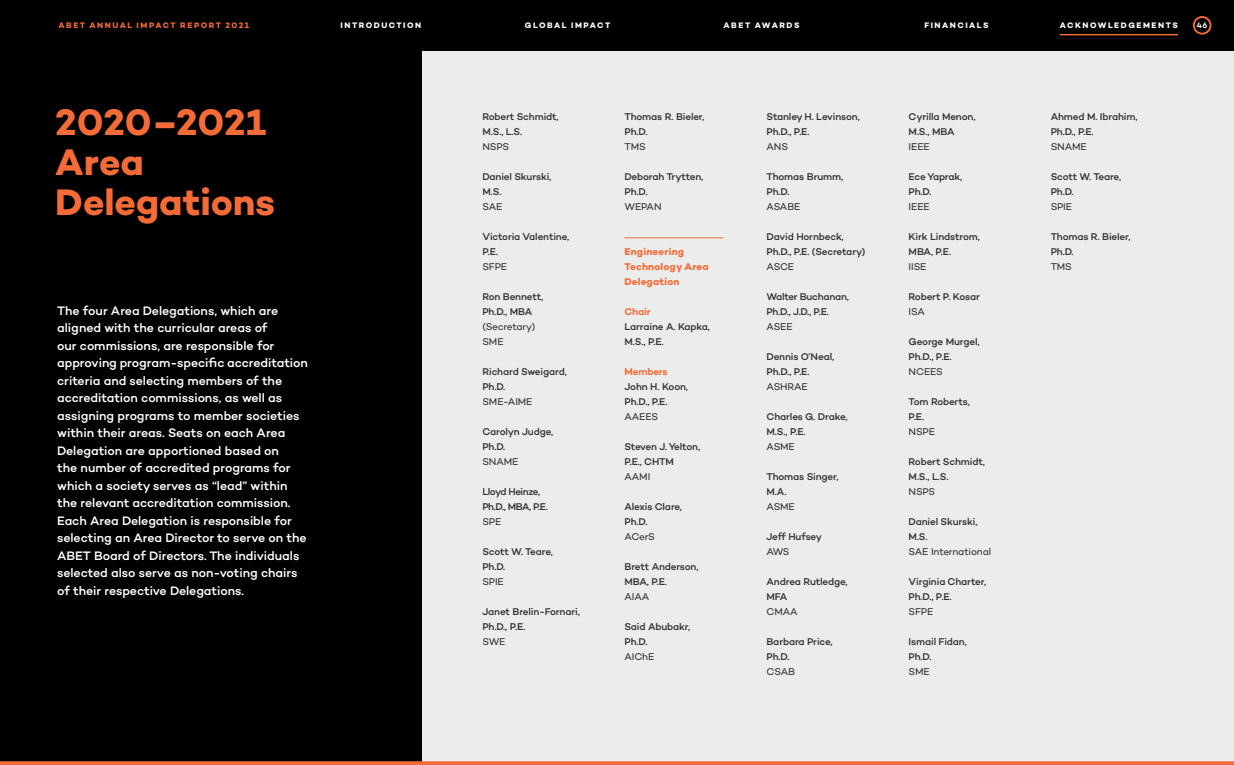
<style>
.page{position:relative;width:1234px;height:765px;background:#fff}
.page>*{position:absolute;margin:0;border:0;box-sizing:border-box;transform-origin:0 0}
.t1{font:700 37.5px/40px "Campton";color:#f36c38}
.t2{font:500 12.5px/17.5px "Campton";letter-spacing:-.005em;color:#fff}
.t3{font:500 10px/15px "Campton";letter-spacing:-.015em;color:#333}
.t4{font:10px/15px "Campton";letter-spacing:-.01em;color:#333}
.t5{font:700 10px/15px "Campton";letter-spacing:.015em;color:#f36c38}
.t6{font:500 10px/15px "Campton";letter-spacing:-.04em;color:#333}
.t7{font:600 10px "Campton";letter-spacing:-.015em;color:#f36c38}
.t8{font:700 8.12px "Campton";letter-spacing:.18em;color:#fff}
.t9{font:700 8.12px "Campton";letter-spacing:.18em;color:#f36c38}
.t10{font:600 8.12px "Campton";color:#fff}
</style>
<div class="page">
<div style="left:0;top:0;width:1233px;height:765px;background:#ebecec"></div>
<div style="left:0;top:15px;width:421px;height:750px;background:#000"></div>
<svg style="left:0;top:761px;width:1233px;height:4px;background:#ed6e3d"></svg>
<hr style="left:624px;top:238px;width:99px;height:1px;background:#f36c38">
<div style="left:0;top:0;width:1233px;height:51px;background:#000"></div>
<div style="left:1192px;top:16px;width:18px;height:19px;border:2px solid #f36c38;border-radius:50%"></div>
<hr style="left:1059px;top:34px;width:118px;height:1px;background:#f36c38">
<p class="t9" style="left:58px;top:20px;width:192px">ABET ANNUAL IMPACT REPORT 2021</p>
<p class="t8" style="left:340px;top:20px;width:82px">INTRODUCTION</p>
<p class="t8" style="left:525px;top:20px;width:87px">GLOBAL IMPACT</p>
<p class="t8" style="left:723px;top:20px;width:77px">ABET AWARDS</p>
<p class="t8" style="left:924px;top:20px;width:66px">FINANCIALS</p>
<p class="t8" style="left:1059px;top:20px;width:119px">ACKNOWLEDGEMENTS</p>
<p class="t10" style="left:1196px;top:20px;width:12px">46</p>
<h1 class="t1" style="left:55px;top:102px;width:221px">2020–2021<br>Area<br>Delegations</h1>
<p class="t3" style="left:766px;top:109px;width:95px">Stanley H. Levinson,<br>Ph.D., P.E.</p>
<p class="t3" style="left:482px;top:109px;width:78px">Robert Schmidt,<br>M.S., L.S.</p>
<p class="t4" style="left:482px;top:139px;width:28px">NSPS</p>
<p class="t3" style="left:482px;top:169px;width:70px">Daniel Skurski,<br>M.S.</p>
<p class="t4" style="left:482px;top:199px;width:21px">SAE</p>
<p class="t3" style="left:482px;top:229px;width:88px">Victoria Valentine,<br>P.E.</p>
<p class="t4" style="left:482px;top:259px;width:26px">SFPE</p>
<p class="t3" style="left:482px;top:289px;width:62px">Ron Bennett,<br>Ph.D., MBA</p>
<p class="t4" style="left:482px;top:319px;width:54px">(Secretary)<br>SME</p>
<p class="t3" style="left:482px;top:364px;width:86px">Richard Sweigard,<br>Ph.D.</p>
<p class="t4" style="left:482px;top:394px;width:52px">SME-AIME</p>
<p class="t3" style="left:482px;top:424px;width:72px">Carolyn Judge,<br>Ph.D.</p>
<p class="t4" style="left:482px;top:454px;width:38px">SNAME</p>
<p class="t6" style="left:482px;top:484px;width:67px">Lloyd Heinze,<br>Ph.D., MBA, P.E.</p>
<p class="t4" style="left:482px;top:514px;width:20px">SPE</p>
<p class="t3" style="left:482px;top:544px;width:72px">Scott W. Teare,<br>Ph.D.</p>
<p class="t4" style="left:482px;top:574px;width:23px">SPIE</p>
<p class="t3" style="left:482px;top:604px;width:99px">Janet Brelin-Fornari,<br>Ph.D., P.E.</p>
<p class="t4" style="left:482px;top:634px;width:25px">SWE</p>
<p class="t3" style="left:624px;top:109px;width:81px">Thomas R. Bieler,<br>Ph.D.</p>
<p class="t4" style="left:624px;top:139px;width:23px">TMS</p>
<p class="t3" style="left:624px;top:169px;width:80px">Deborah Trytten,<br>Ph.D.</p>
<p class="t4" style="left:624px;top:199px;width:39px">WEPAN</p>
<p class="t5" style="left:624px;top:244px;width:86px">Engineering<br>Technology Area<br>Delegation</p>
<p class="t7" style="left:624px;top:305px;width:28px">Chair</p>
<p class="t3" style="left:624px;top:319px;width:87px">Larraine A. Kapka,<br>M.S., P.E.</p>
<p class="t7" style="left:624px;top:365px;width:45px">Members</p>
<p class="t3" style="left:624px;top:379px;width:65px">John H. Koon,<br>Ph.D., P.E.</p>
<p class="t4" style="left:624px;top:409px;width:35px">AAEES</p>
<p class="t3" style="left:624px;top:439px;width:77px">Steven J. Yelton,<br>P.E., CHTM</p>
<p class="t4" style="left:624px;top:469px;width:27px">AAMI</p>
<p class="t3" style="left:624px;top:499px;width:59px">Alexis Clare,<br>Ph.D.</p>
<p class="t4" style="left:624px;top:529px;width:32px">ACerS</p>
<p class="t3" style="left:624px;top:559px;width:76px">Brett Anderson,<br>MBA, P.E.</p>
<p class="t4" style="left:624px;top:589px;width:26px">AIAA</p>
<p class="t3" style="left:624px;top:619px;width:67px">Said Abubakr,<br>Ph.D.</p>
<p class="t4" style="left:624px;top:649px;width:31px">AIChE</p>
<p class="t4" style="left:766px;top:139px;width:23px">ANS</p>
<p class="t3" style="left:766px;top:169px;width:78px">Thomas Brumm,<br>Ph.D.</p>
<p class="t4" style="left:766px;top:199px;width:35px">ASABE</p>
<p class="t3" style="left:766px;top:229px;width:100px">David Hornbeck,<br>Ph.D., P.E. (Secretary)</p>
<p class="t4" style="left:766px;top:259px;width:29px">ASCE</p>
<p class="t3" style="left:766px;top:289px;width:84px">Walter Buchanan,<br>Ph.D., J.D., P.E.</p>
<p class="t4" style="left:766px;top:319px;width:28px">ASEE</p>
<p class="t3" style="left:766px;top:349px;width:69px">Dennis O’Neal,<br>Ph.D., P.E.</p>
<p class="t4" style="left:766px;top:379px;width:43px">ASHRAE</p>
<p class="t3" style="left:766px;top:409px;width:82px">Charles G. Drake,<br>M.S., P.E.</p>
<p class="t4" style="left:766px;top:439px;width:30px">ASME</p>
<p class="t3" style="left:766px;top:469px;width:73px">Thomas Singer,<br>M.A.</p>
<p class="t4" style="left:766px;top:499px;width:30px">ASME</p>
<p class="t3" style="left:766px;top:529px;width:57px">Jeff Hufsey</p>
<p class="t4" style="left:766px;top:544px;width:25px">AWS</p>
<p class="t3" style="left:766px;top:574px;width:83px">Andrea Rutledge,<br>MFA</p>
<p class="t4" style="left:766px;top:604px;width:33px">CMAA</p>
<p class="t3" style="left:766px;top:634px;width:68px">Barbara Price,<br>Ph.D.</p>
<p class="t4" style="left:766px;top:664px;width:30px">CSAB</p>
<p class="t2" style="left:57px;top:302px;width:252px">The four Area Delegations, which are aligned with the curricular areas of<br>our commissions, are responsible for approving program-specific accreditation criteria and selecting members of the accreditation commissions, as well as assigning programs to member societies within their areas. Seats on each Area Delegation are apportioned based on<br>the number of accredited programs for which a society serves as “lead” within the relevant accreditation commission.<br>Each Area Delegation is responsible for selecting an Area Director to serve on the ABET Board of Directors. The individuals selected also serve as non-voting chairs of their respective Delegations.</p>
<p class="t3" style="left:908px;top:109px;width:68px">Cyrilla Menon,<br>M.S., MBA</p>
<p class="t4" style="left:908px;top:139px;width:23px">IEEE</p>
<p class="t3" style="left:908px;top:169px;width:55px">Ece Yaprak,<br>Ph.D.</p>
<p class="t4" style="left:908px;top:199px;width:23px">IEEE</p>
<p class="t3" style="left:908px;top:229px;width:73px">Kirk Lindstrom,<br>MBA, P.E.</p>
<p class="t4" style="left:908px;top:259px;width:19px">IISE</p>
<p class="t3" style="left:908px;top:289px;width:73px">Robert P. Kosar</p>
<p class="t4" style="left:908px;top:304px;width:18px">ISA</p>
<p class="t3" style="left:908px;top:334px;width:72px">George Murgel,<br>Ph.D., P.E.</p>
<p class="t4" style="left:908px;top:364px;width:36px">NCEES</p>
<p class="t3" style="left:908px;top:394px;width:63px">Tom Roberts,<br>P.E.</p>
<p class="t4" style="left:908px;top:424px;width:28px">NSPE</p>
<p class="t3" style="left:908px;top:454px;width:78px">Robert Schmidt,<br>M.S., L.S.</p>
<p class="t4" style="left:908px;top:484px;width:28px">NSPS</p>
<p class="t3" style="left:908px;top:514px;width:70px">Daniel Skurski,<br>M.S.</p>
<p class="t4" style="left:908px;top:544px;width:84px">SAE International</p>
<p class="t3" style="left:908px;top:574px;width:79px">Virginia Charter,<br>Ph.D., P.E.</p>
<p class="t4" style="left:908px;top:604px;width:26px">SFPE</p>
<p class="t3" style="left:908px;top:634px;width:60px">Ismail Fidan,<br>Ph.D.</p>
<p class="t4" style="left:908px;top:664px;width:23px">SME</p>
<p class="t3" style="left:1050px;top:109px;width:88px">Ahmed M. Ibrahim,<br>Ph.D., P.E.</p>
<p class="t4" style="left:1050px;top:139px;width:38px">SNAME</p>
<p class="t3" style="left:1050px;top:169px;width:72px">Scott W. Teare,<br>Ph.D.</p>
<p class="t4" style="left:1050px;top:199px;width:23px">SPIE</p>
<p class="t3" style="left:1050px;top:229px;width:81px">Thomas R. Bieler,<br>Ph.D.</p>
<p class="t4" style="left:1050px;top:259px;width:23px">TMS</p>
</div>
